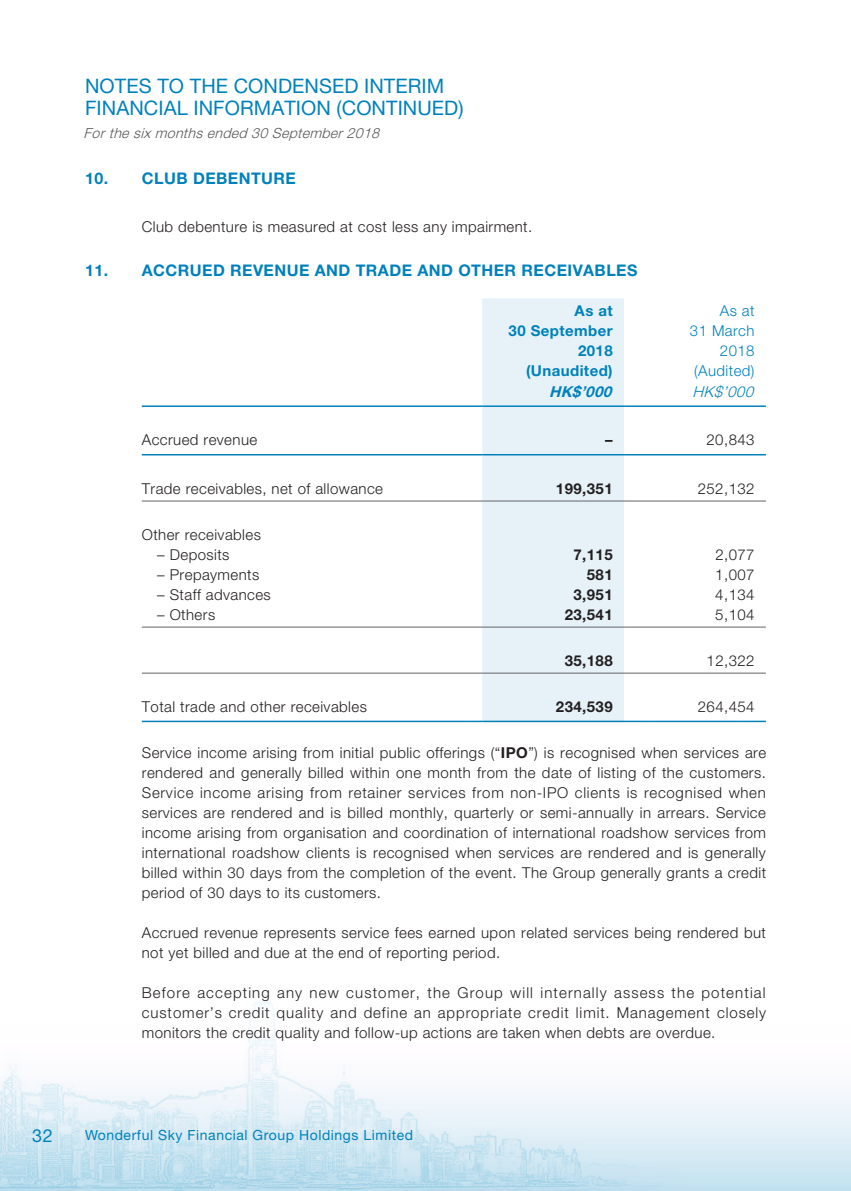
<style>
.page{position:relative;width:851px;height:1191px;background:#fff}
.page>*{position:absolute;margin:0;border:0;box-sizing:border-box;transform-origin:0 0}
.t1{font:20px/22px "Helvetica Neue LT Std";letter-spacing:.005em;color:#0081bb}
.t2{font:18px "Helvetica Neue LT Std";color:#0081bb}
.t3{font:700 16px "Helvetica Neue LT Std";letter-spacing:.03em;color:#0081bb}
.t4{font:300 15px/20px "Helvetica Neue LT Std";letter-spacing:.03em;color:#231f20;text-align:justify}
.t5{font:700 15px "Helvetica Neue LT Std";letter-spacing:.03em;color:#231f20}
.t6{font:700 15px "Helvetica Neue LT Std";letter-spacing:.03em;color:#0081bb}
.t7{font:300 15px "Helvetica Neue LT Std";letter-spacing:.03em;color:#0081bb}
.t8{font:italic 700 15px "Helvetica Neue LT Std";color:#0081bb}
.t9{font:italic 300 15px "Helvetica Neue LT Std";color:#0081bb}
.t10{font:14px "Helvetica Neue LT Std";letter-spacing:.04em;color:#0081bb}
.t11{font:italic 300 14px "Helvetica Neue LT Std";color:#57585a}
.s1{font-weight:700}
</style>
<div class="page">
<img style="left:0;top:995px;width:850px;height:196px">
<div style="left:482px;top:298px;width:142px;height:422px;background:#e6f2f8"></div>
<hr style="left:142px;top:405px;width:340px;height:2px;background:#0081bb">
<hr style="left:482px;top:405px;width:142px;height:2px;background:#0081bb">
<hr style="left:624px;top:405px;width:141px;height:2px;background:#0081bb">
<hr style="left:142px;top:454px;width:340px;height:1px;background:#0081bb">
<hr style="left:482px;top:454px;width:142px;height:1px;background:#0081bb">
<hr style="left:624px;top:454px;width:141px;height:1px;background:#0081bb">
<hr style="left:142px;top:500px;width:340px;height:1px;background:#636366">
<hr style="left:482px;top:500px;width:142px;height:1px;background:#636366">
<hr style="left:624px;top:500px;width:141px;height:1px;background:#636366">
<hr style="left:142px;top:626px;width:340px;height:1px;background:#636366">
<hr style="left:482px;top:626px;width:142px;height:1px;background:#636366">
<hr style="left:624px;top:626px;width:141px;height:1px;background:#636366">
<hr style="left:142px;top:672px;width:340px;height:1px;background:#636366">
<hr style="left:482px;top:672px;width:142px;height:1px;background:#636366">
<hr style="left:624px;top:672px;width:141px;height:1px;background:#636366">
<hr style="left:142px;top:720px;width:340px;height:2px;background:#0081bb">
<hr style="left:482px;top:720px;width:142px;height:2px;background:#0081bb">
<hr style="left:624px;top:720px;width:141px;height:2px;background:#0081bb">
<h1 class="t1" style="left:85px;top:74px;width:380px">NOTES TO THE CONDENSED INTERIM<br>FINANCIAL INFORMATION (CONTINUED)</h1>
<p class="t11" style="left:84px;top:124px;width:301px">Forthe sixmonthsended 30 September2018</p>
<p class="t3" style="left:85px;top:169px;width:212px">10. CLUB DEBENTURE</p>
<p class="t4" style="left:142px;top:217px;width:392px">Club debenture is measured at cost less any impairment.</p>
<p class="t3" style="left:85px;top:261px;width:554px">11. ACCRUED REVENUE AND TRADE AND OTHER RECEIVABLES</p>
<p class="t6" style="left:574px;top:302px;width:40px">As at</p>
<p class="t7" style="left:719px;top:302px;width:36px">As at</p>
<p class="t6" style="left:508px;top:322px;width:106px">30 September</p>
<p class="t7" style="left:689px;top:322px;width:66px">31 March</p>
<p class="t6" style="left:578px;top:342px;width:36px">2018</p>
<p class="t7" style="left:719px;top:342px;width:36px">2018</p>
<p class="t6" style="left:526px;top:362px;width:88px">(Unaudited)</p>
<p class="t7" style="left:694px;top:362px;width:62px">(Audited)</p>
<p class="t8" style="left:549px;top:382px;width:68px">HK$’000</p>
<p class="t9" style="left:692px;top:382px;width:67px">HK$’000</p>
<p class="t4" style="left:142px;top:429px;width:117px">Accrued revenue</p>
<p class="t5" style="left:605px;top:430px;width:9px">–</p>
<p class="t4" style="left:706px;top:429px;width:49px">20,843</p>
<p class="t4" style="left:142px;top:478px;width:243px">Trade receivables, net of allowance</p>
<p class="t5" style="left:556px;top:479px;width:58px">199,351</p>
<p class="t4" style="left:697px;top:478px;width:58px">252,132</p>
<p class="t4" style="left:142px;top:524px;width:120px">Other receivables</p>
<p class="t4" style="left:157px;top:544px;width:74px">– Deposits</p>
<p class="t5" style="left:573px;top:545px;width:41px">7,115</p>
<p class="t4" style="left:715px;top:544px;width:41px">2,077</p>
<p class="t4" style="left:157px;top:564px;width:103px">– Prepayments</p>
<p class="t5" style="left:586px;top:565px;width:27px">581</p>
<p class="t4" style="left:715px;top:564px;width:41px">1,007</p>
<p class="t4" style="left:157px;top:584px;width:115px">– Staff advances</p>
<p class="t5" style="left:573px;top:585px;width:41px">3,951</p>
<p class="t4" style="left:715px;top:584px;width:41px">4,134</p>
<p class="t4" style="left:157px;top:604px;width:59px">– Others</p>
<p class="t5" style="left:564px;top:605px;width:49px">23,541</p>
<p class="t4" style="left:715px;top:604px;width:41px">5,104</p>
<p class="t5" style="left:564px;top:651px;width:49px">35,188</p>
<p class="t4" style="left:706px;top:650px;width:49px">12,322</p>
<p class="t4" style="left:142px;top:696px;width:226px">Total trade and other receivables</p>
<p class="t5" style="left:556px;top:697px;width:58px">234,539</p>
<p class="t4" style="left:697px;top:696px;width:58px">264,454</p>
<p class="t4" style="left:142px;top:742px;width:625px">Service income arising from initial public offerings (“<span class="s1">IPO</span>”) is recognised when services are rendered and generally billed within one month from the date of listing of the customers.<br>Service income arising from retainer services from non-IPO clients is recognised when services are rendered and is billed monthly, quarterly or semi-annually in arrears. Service income arising from organisation and coordination of international roadshow services from international roadshow clients is recognised when services are rendered and is generally billed within 30 days from the completion of the event. The Group generally grants a credit period of 30 days to its customers.</p>
<p class="t4" style="left:142px;top:922px;width:625px">Accrued revenue represents service fees earned upon related services being rendered but not yet billed and due at the end of reporting period.</p>
<p class="t4" style="left:142px;top:982px;width:625px">Before accepting any new customer, the Group will internally assess the potential customer’s credit quality and define an appropriate credit limit. Management closely monitors the credit quality and follow-up actions are taken when debts are overdue.</p>
<p class="t2" style="left:32px;top:1124px;width:22px">32</p>
<p class="t10" style="left:85px;top:1127px;width:329px">Wonderful Sky Financial Group Holdings Limited</p>
</div>
